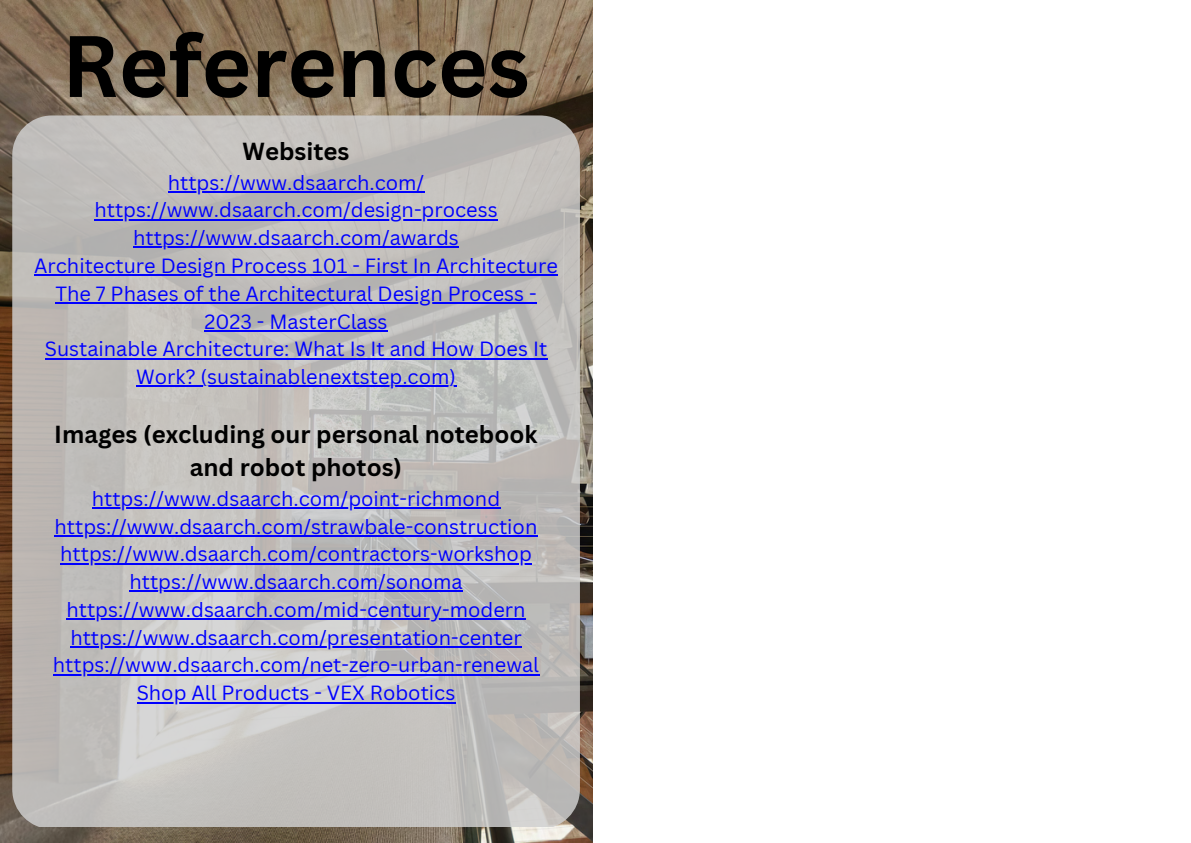
<style>
.page{position:relative;width:1191px;height:843px;background:#fff}
.page>*{position:absolute;margin:0;border:0;box-sizing:border-box;transform-origin:0 0}
.t1{font:700 85px "Canva Sans";color:#000}
.t2{font:700 24px/33px "Canva Sans";color:#000;text-align:center}
.t3{font:20px/27.8px "Canva Sans";color:#00f;text-align:center}
</style>
<div class="page">
<img style="left:0;top:0;width:592px;height:842px">
<svg style="left:12px;top:115px;width:568px;height:712px;fill:#c1bebb"></svg>
<hr style="left:168px;top:191px;width:256px;height:1px;background:#00f">
<hr style="left:94px;top:219px;width:403px;height:1px;background:#00f">
<hr style="left:133px;top:246px;width:326px;height:2px;background:#00f">
<hr style="left:34px;top:274px;width:524px;height:2px;background:#00f">
<hr style="left:55px;top:302px;width:481px;height:1px;background:#00f">
<hr style="left:204px;top:330px;width:183px;height:1px;background:#00f">
<hr style="left:45px;top:358px;width:502px;height:1px;background:#00f">
<hr style="left:136px;top:385px;width:320px;height:2px;background:#00f">
<hr style="left:92px;top:507px;width:408px;height:1px;background:#00f">
<hr style="left:55px;top:535px;width:482px;height:1px;background:#00f">
<hr style="left:60px;top:562px;width:472px;height:2px;background:#00f">
<hr style="left:129px;top:590px;width:333px;height:2px;background:#00f">
<hr style="left:66px;top:618px;width:459px;height:1px;background:#00f">
<hr style="left:70px;top:646px;width:452px;height:1px;background:#00f">
<hr style="left:53px;top:673px;width:486px;height:2px;background:#00f">
<hr style="left:137px;top:701px;width:318px;height:2px;background:#00f">
<h1 class="t1" style="left:62px;top:6px;width:469px">References</h1>
<p class="t2" style="left:242px;top:134px;width:108px">Websites</p>
<p class="t3" style="left:34px;top:168px;width:525px">https://www.dsaarch.com/ https://www.dsaarch.com/design-process https://www.dsaarch.com/awards<br>Architecture Design Process 101 - First In Architecture The 7 Phases of the Architectural Design Process - 2023 - MasterClass<br>Sustainable Architecture: What Is It and How Does It Work? (sustainablenextstep.com)</p>
<p class="t2" style="left:54px;top:417px;width:484px">Images (excluding our personal notebook and robot photos)</p>
<p class="t3" style="left:53px;top:484px;width:487px">https://www.dsaarch.com/point-richmond https://www.dsaarch.com/strawbale-construction https://www.dsaarch.com/contractors-workshop https://www.dsaarch.com/sonoma https://www.dsaarch.com/mid-century-modern https://www.dsaarch.com/presentation-center https://www.dsaarch.com/net-zero-urban-renewal Shop All Products - VEX Robotics</p>
</div>
